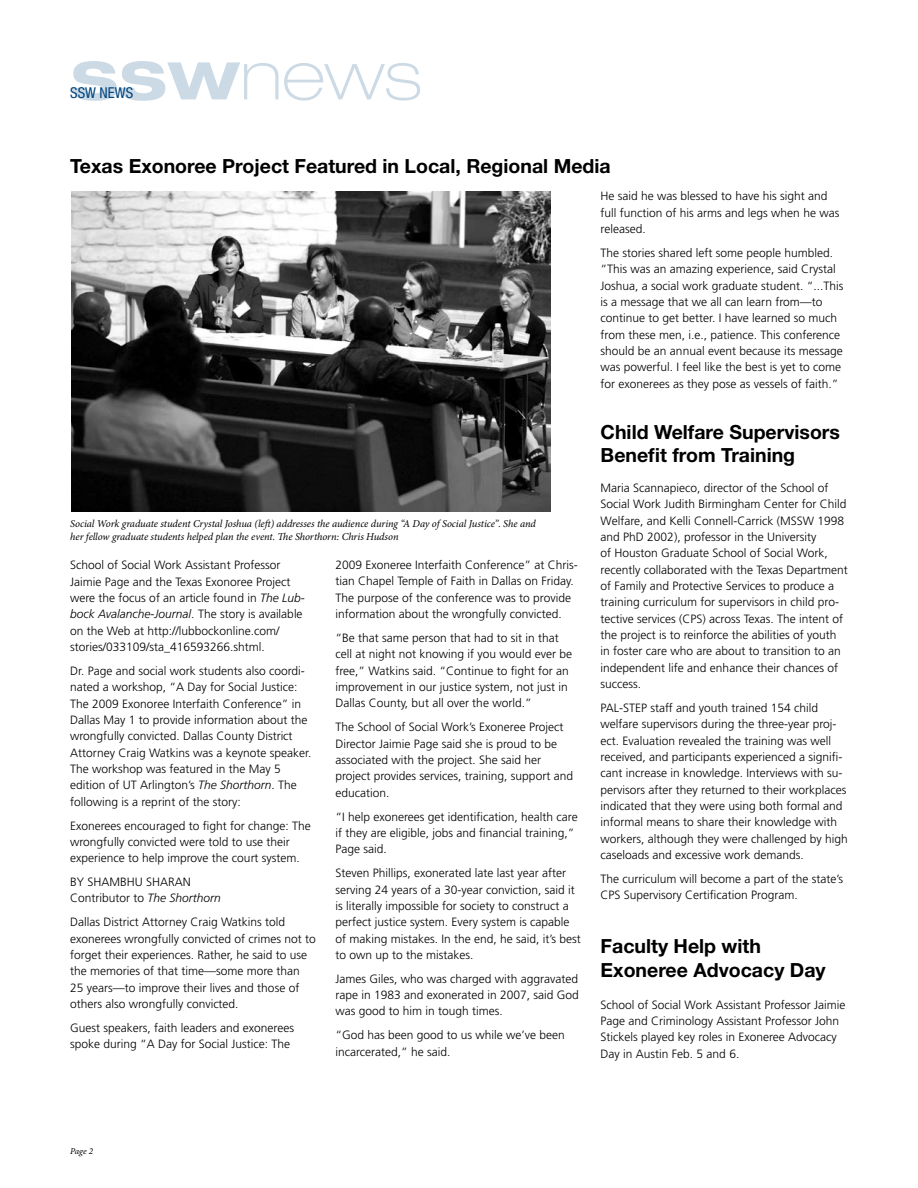
<style>
.page{position:relative;width:918px;height:1188px;background:#fff}
.page>*{position:absolute;margin:0;border:0;box-sizing:border-box;transform-origin:0 0}
.t1{font:100 expanded 69px "Helvetica Neue LT Std";color:#ccdae5}
.t2{font:700 19.5px/23.4px "Helvetica Neue LT Std";color:#000}
.t3{font:condensed 15px "Helvetica Neue LT Std";color:#00467f}
.t4{font:300 12px/16.4px "Frutiger LT Std";color:#000}
.t5{font:italic 10.5px/12.6px "Minion Pro";letter-spacing:-.005em;color:#000}
.t6{font:italic 9px "Minion Pro";color:#000}
.s1{font-weight:700}
.s2{font-style:italic}
</style>
<div class="page">
<img style="left:71px;top:191px;width:480px;height:321px">
<h1 class="t1" style="left:70px;top:34px;width:353px"><span class="s1">ssw</span>news</h1>
<p class="t3" style="left:70px;top:84px;width:65px">SSW NEWS</p>
<h2 class="t2" style="left:70px;top:154px;width:542px">Texas Exonoree Project Featured in Local, Regional Media</h2>
<p class="t5" style="left:70px;top:517px;width:467px">Social Work graduate student Crystal Joshua (left) addresses the audience during “A Day of Social Justice”. She and her fellow graduate students helped plan the event. The Shorthorn: Chris Hudson</p>
<p class="t4" style="left:70px;top:557px;width:236px">School of Social Work Assistant Professor Jaimie Page and the Texas Exonoree Project were the focus of an article found in <span class="s2">The Lub&shy;bock Avalanche-Journal</span>. The story is available on the Web at http://lubbockonline.com/ stories/033109/sta_416593266.shtml.</p>
<p class="t4" style="left:70px;top:663px;width:243px">Dr. Page and social work students also coordi&shy;nated a workshop, “A Day for Social Justice:<br>The 2009 Exonoree Interfaith Conference” in Dallas May 1 to provide information about the wrongfully convicted. Dallas County District Attorney Craig Watkins was a keynote speaker.<br>The workshop was featured in the May 5 edition of UT Arlington’s <span class="s2">The Shorthorn</span>. The following is a reprint of the story:</p>
<p class="t4" style="left:70px;top:817px;width:242px">Exonerees encouraged to fight for change: The wrongfully convicted were told to use their experience to help improve the court system.</p>
<p class="t4" style="left:70px;top:874px;width:152px">BY SHAMBHU SHARAN<br>Contributor to <span class="s2">The Shorthorn</span></p>
<p class="t4" style="left:70px;top:914px;width:247px">Dallas District Attorney Craig Watkins told exonerees wrongfully convicted of crimes not to forget their experiences. Rather, he said to use the memories of that time—some more than 25 years—to improve their lives and those of others also wrongfully convicted.</p>
<p class="t4" style="left:70px;top:1020px;width:225px">Guest speakers, faith leaders and exonerees spoke during “A Day for Social Justice: The</p>
<p class="t4" style="left:335px;top:557px;width:244px">2009 Exoneree Interfaith Conference” at Chris&shy;tian Chapel Temple of Faith in Dallas on Friday.<br>The purpose of the conference was to provide information about the wrongfully convicted.</p>
<p class="t4" style="left:335px;top:630px;width:238px">“Be that same person that had to sit in that cell at night not knowing if you would ever be free,” Watkins said. “Continue to fight for an improvement in our justice system, not just in Dallas County, but all over the world.”</p>
<p class="t4" style="left:335px;top:719px;width:239px">The School of Social Work’s Exoneree Project Director Jaimie Page said she is proud to be associated with the project. She said her project provides services, training, support and education.</p>
<p class="t4" style="left:335px;top:808px;width:244px">“I help exonerees get identification, health care if they are eligible, jobs and financial training,”<br>Page said.</p>
<p class="t4" style="left:335px;top:865px;width:247px">Steven Phillips, exonerated late last year after serving 24 years of a 30-year conviction, said it is literally impossible for society to construct a perfect justice system. Every system is capable of making mistakes. In the end, he said, it’s best to own up to the mistakes.</p>
<p class="t4" style="left:335px;top:971px;width:245px;text-align:justify">James Giles, who was charged with aggravated rape in 1983 and exonerated in 2007, said God was good to him in tough times.</p>
<p class="t4" style="left:335px;top:1027px;width:231px">“God has been good to us while we’ve been incarcerated,” he said.</p>
<p class="t4" style="left:601px;top:188px;width:240px">He said he was blessed to have his sight and full function of his arms and legs when he was released.</p>
<p class="t4" style="left:601px;top:245px;width:244px">The stories shared left some people humbled. “This was an amazing experience, said Crystal Joshua, a social work graduate student. “...This is a message that we all can learn from—to continue to get better. I have learned so much from these men, i.e., patience. This conference should be an annual event because its message was powerful. I feel like the best is yet to come for exonerees as they pose as vessels of faith.”</p>
<h2 class="t2" style="left:601px;top:419px;width:241px">Child Welfare Supervisors<br>Benefit from Training</h2>
<p class="t4" style="left:601px;top:480px;width:249px">Maria Scannapieco, director of the School of Social Work Judith Birmingham Center for Child Welfare, and Kelli Connell-Carrick (MSSW 1998 and PhD 2002), professor in the University<br>of Houston Graduate School of Social Work, recently collaborated with the Texas Department of Family and Protective Services to produce a training curriculum for supervisors in child pro&shy;tective services (CPS) across Texas. The intent of the project is to reinforce the abilities of youth in foster care who are about to transition to an independent life and enhance their chances of success.</p>
<p class="t4" style="left:601px;top:700px;width:249px">PAL-STEP staff and youth trained 154 child welfare supervisors during the three-year proj&shy;ect. Evaluation revealed the training was well received, and participants experienced a signifi&shy;cant increase in knowledge. Interviews with su&shy;pervisors after they returned to their workplaces indicated that they were using both formal and informal means to share their knowledge with workers, although they were challenged by high caseloads and excessive work demands.</p>
<p class="t4" style="left:601px;top:871px;width:244px">The curriculum will become a part of the state’s<br>CPS Supervisory Certification Program.</p>
<h2 class="t2" style="left:601px;top:934px;width:227px">Faculty Help with<br>Exoneree Advocacy Day</h2>
<p class="t4" style="left:601px;top:996px;width:246px">School of Social Work Assistant Professor Jaimie Page and Criminology Assistant Professor John Stickels played key roles in Exoneree Advocacy Day in Austin Feb. 5 and 6.</p>
<p class="t6" style="left:70px;top:1145px;width:24px">Page 2</p>
</div>
